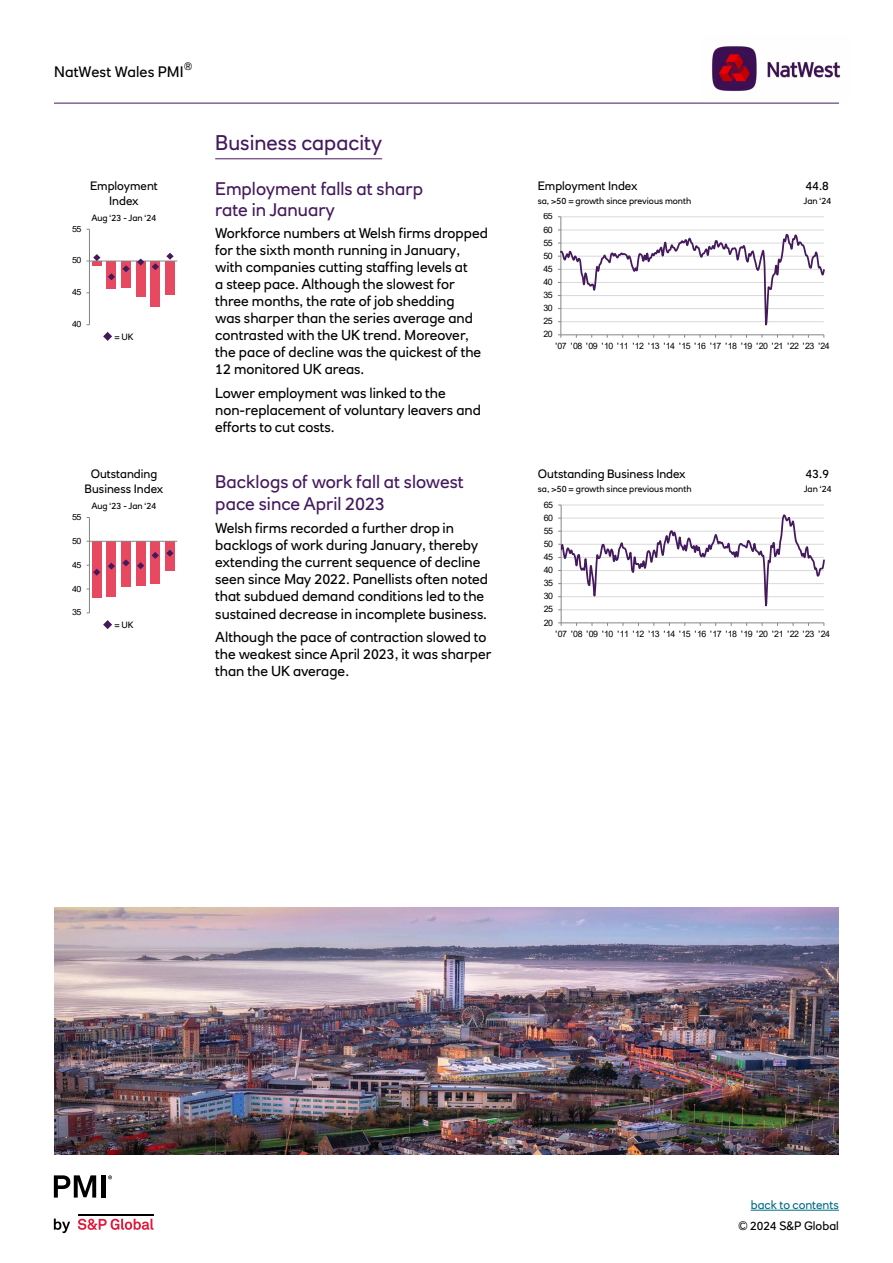
<style>
.page{position:relative;width:893px;height:1263px;background:#fff}
.page>*{position:absolute;margin:0;border:0;box-sizing:border-box;transform-origin:0 0}
.Section_header{font:21px "RN House Sans";color:#44195e}
.Body_copy{font:18px/21.6px "RN House Sans";color:#44195e}
.Body_subheader{font:18px/21.6px "RN House Sans";color:#44195e}
.t1{font:15px "RN House Sans";letter-spacing:.005em;color:#000}
.Body_copy-2{font:14.25px/17.1px "RN House Sans";color:#000}
.t2{font:12px/14.4px "RN House Sans";color:#000;text-align:center}
.t3{font:12px "RN House Sans";color:#006d89}
.t4{font:10.5px "RN House Sans";color:#000}
.t5{font:9px "RN House Sans";color:#000}
.t6{font:8.85px "Arial";letter-spacing:-.06em;color:#000}
.t7{font:8.55px "Arial";letter-spacing:-.055em;color:#000;scale:1.05 1}
</style>
<div class="page">
<hr style="left:54px;top:103px;width:785px;height:1px;background:#44195e">
<svg style="left:54px;top:1218px;width:16px;height:15px"></svg>
<svg style="left:78px;top:1218px;width:75px;height:12px"></svg>
<hr style="left:78px;top:1213px;width:75px;height:2px;background:#000">
<svg style="left:54px;top:1175px;width:42px;height:22px"></svg>
<div style="left:101px;top:1175px;width:5px;height:22px;background:#000"></div>
<svg style="left:108px;top:1175px;width:4px;height:4px"></svg>
<hr style="left:751px;top:1210px;width:88px;height:1px;background:#006d89">
<img style="left:712px;top:46px;width:129px;height:46px">
<hr style="left:215px;top:159px;width:167px;height:1px;background:#44195e">
<hr style="left:561px;top:216px;width:263px;height:1px;background:#d9d9d9">
<hr style="left:560px;top:217px;width:1px;height:118px;background:#868686">
<svg style="left:558px;top:230px;width:266px;height:108px"></svg>
<hr style="left:92px;top:261px;width:10px;height:4px;background:#e74960">
<div style="left:107px;top:261px;width:9px;height:27px;background:#e74960"></div>
<div style="left:121px;top:261px;width:10px;height:27px;background:#e74960"></div>
<div style="left:136px;top:261px;width:10px;height:36px;background:#e74960"></div>
<div style="left:150px;top:261px;width:10px;height:45px;background:#e74960"></div>
<div style="left:165px;top:261px;width:10px;height:33px;background:#e74960"></div>
<hr style="left:89px;top:229px;width:1px;height:96px;background:#868686">
<hr style="left:89px;top:261px;width:88px;height:1px;background:#868686">
<svg style="left:87px;top:254px;width:13px;height:8px"></svg>
<svg style="left:108px;top:273px;width:7px;height:7px"></svg>
<svg style="left:122px;top:265px;width:8px;height:7px"></svg>
<svg style="left:137px;top:259px;width:7px;height:7px"></svg>
<svg style="left:152px;top:263px;width:7px;height:7px"></svg>
<svg style="left:166px;top:253px;width:8px;height:7px"></svg>
<hr style="left:561px;top:505px;width:263px;height:1px;background:#d9d9d9">
<hr style="left:561px;top:505px;width:1px;height:118px;background:#868686">
<hr style="left:561px;top:622px;width:263px;height:1px;background:#868686">
<svg style="left:558px;top:622px;width:4px;height:4px"></svg>
<svg style="left:558px;top:512px;width:267px;height:98px"></svg>
<div style="left:92px;top:541px;width:10px;height:57px;background:#e74960"></div>
<div style="left:107px;top:541px;width:9px;height:56px;background:#e74960"></div>
<div style="left:121px;top:541px;width:10px;height:46px;background:#e74960"></div>
<div style="left:136px;top:541px;width:10px;height:45px;background:#e74960"></div>
<div style="left:150px;top:541px;width:10px;height:43px;background:#e74960"></div>
<div style="left:165px;top:541px;width:10px;height:29px;background:#e74960"></div>
<hr style="left:89px;top:517px;width:1px;height:96px;background:#868686">
<hr style="left:89px;top:541px;width:88px;height:1px;background:#868686">
<svg style="left:87px;top:565px;width:13px;height:11px"></svg>
<svg style="left:108px;top:563px;width:7px;height:7px"></svg>
<svg style="left:122px;top:559px;width:8px;height:7px"></svg>
<svg style="left:137px;top:562px;width:7px;height:7px"></svg>
<svg style="left:152px;top:552px;width:7px;height:7px"></svg>
<svg style="left:166px;top:550px;width:8px;height:7px"></svg>
<svg style="left:103px;top:332px;width:9px;height:9px"></svg>
<svg style="left:103px;top:620px;width:9px;height:9px"></svg>
<img style="left:54px;top:908px;width:785px;height:246px">
<p class="t4" style="left:184px;top:59px;width:10px">®</p>
<p class="t1" style="left:54px;top:63px;width:131px">NatWest Wales PMI</p>
<h2 class="Section_header" style="left:215px;top:130px;width:168px">Business capacity</h2>
<p class="t7" style="left:72px;top:223px;width:10px">55</p>
<p class="t2" style="left:90px;top:179px;width:69px">Employment<br>Index</p>
<p class="t5" style="left:91px;top:212px;width:67px">Aug ‘23 - Jan ‘24</p>
<p class="t7" style="left:72px;top:255px;width:10px">50</p>
<p class="t7" style="left:72px;top:286px;width:10px">45</p>
<p class="t7" style="left:72px;top:318px;width:10px">40</p>
<p class="t5" style="left:114px;top:331px;width:21px">= UK</p>
<p class="Body_subheader" style="left:215px;top:177px;width:209px">Employment falls at sharp rate in January</p>
<p class="Body_copy-2" style="left:215px;top:224px;width:274px">Workforce numbers at Welsh firms dropped for the sixth month running in January, with companies cutting staffing levels at<br>a steep pace. Although the slowest for three months, the rate of job shedding<br>was sharper than the series average and contrasted with the UK trend. Moreover, the pace of decline was the quickest of the 12 monitored UK areas.</p>
<p class="Body_copy-2" style="left:215px;top:384px;width:267px">Lower employment was linked to the non-replacement of voluntary leavers and efforts to cut costs.</p>
<p class="t2" style="left:538px;top:179px;width:101px">Employment Index</p>
<p class="t5" style="left:538px;top:195px;width:155px">sa, &gt;50 = growth since previous month</p>
<p class="t6" style="left:544px;top:210px;width:11px">65</p>
<p class="t6" style="left:544px;top:223px;width:11px">60</p>
<p class="t6" style="left:544px;top:236px;width:11px">55</p>
<p class="t6" style="left:544px;top:250px;width:11px">50</p>
<p class="t6" style="left:544px;top:263px;width:11px">45</p>
<p class="t6" style="left:544px;top:276px;width:11px">40</p>
<p class="t6" style="left:544px;top:289px;width:11px">35</p>
<p class="t6" style="left:544px;top:302px;width:11px">30</p>
<p class="t6" style="left:544px;top:315px;width:11px">25</p>
<p class="t6" style="left:544px;top:328px;width:11px">20</p>
<p class="t2" style="left:806px;top:179px;width:25px">44.8</p>
<p class="t5" style="left:803px;top:195px;width:30px">Jan ‘24</p>
<p class="t6" style="left:555px;top:340px;width:276px">'07 '08 '09 '10 '11 '12 '13 '14 '15 '16 '17 '18 '19 '20 '21 '22 '23 '24</p>
<p class="t2" style="left:85px;top:467px;width:80px">Outstanding<br>Business Index</p>
<p class="t7" style="left:72px;top:511px;width:10px">55</p>
<p class="t7" style="left:72px;top:535px;width:10px">50</p>
<p class="t7" style="left:72px;top:559px;width:10px">45</p>
<p class="t7" style="left:72px;top:583px;width:10px">40</p>
<p class="t7" style="left:72px;top:606px;width:10px">35</p>
<p class="t5" style="left:91px;top:500px;width:67px">Aug ‘23 - Jan ‘24</p>
<p class="t5" style="left:114px;top:619px;width:21px">= UK</p>
<p class="Body_copy" style="left:215px;top:471px;width:250px">Backlogs of work fall at slowest pace since April 2023</p>
<p class="Body_copy-2" style="left:215px;top:519px;width:274px">Welsh firms recorded a further drop in backlogs of work during January, thereby extending the current sequence of decline seen since May 2022. Panellists often noted that subdued demand conditions led to the sustained decrease in incomplete business.</p>
<p class="Body_copy-2" style="left:215px;top:628px;width:278px">Although the pace of contraction slowed to the weakest since April 2023, it was sharper than the UK average.</p>
<p class="t2" style="left:538px;top:467px;width:149px">Outstanding Business Index</p>
<p class="t5" style="left:538px;top:483px;width:155px">sa, &gt;50 = growth since previous month</p>
<p class="t6" style="left:544px;top:498px;width:11px">65</p>
<p class="t6" style="left:544px;top:511px;width:11px">60</p>
<p class="t6" style="left:544px;top:525px;width:11px">55</p>
<p class="t6" style="left:544px;top:538px;width:11px">50</p>
<p class="t6" style="left:544px;top:551px;width:11px">45</p>
<p class="t6" style="left:544px;top:564px;width:11px">40</p>
<p class="t6" style="left:544px;top:577px;width:11px">35</p>
<p class="t6" style="left:544px;top:590px;width:11px">30</p>
<p class="t6" style="left:544px;top:603px;width:11px">25</p>
<p class="t6" style="left:544px;top:616px;width:11px">20</p>
<p class="t2" style="left:806px;top:467px;width:25px">43.9</p>
<p class="t5" style="left:804px;top:483px;width:30px">Jan ‘24</p>
<p class="t6" style="left:556px;top:628px;width:276px">'07 '08 '09 '10 '11 '12 '13 '14 '15 '16 '17 '18 '19 '20 '21 '22 '23 '24</p>
<p class="t3" style="left:751px;top:1197px;width:90px">back to contents</p>
<p class="t2" style="left:739px;top:1218px;width:102px">© 2024 S&amp;P Global</p>
</div>
